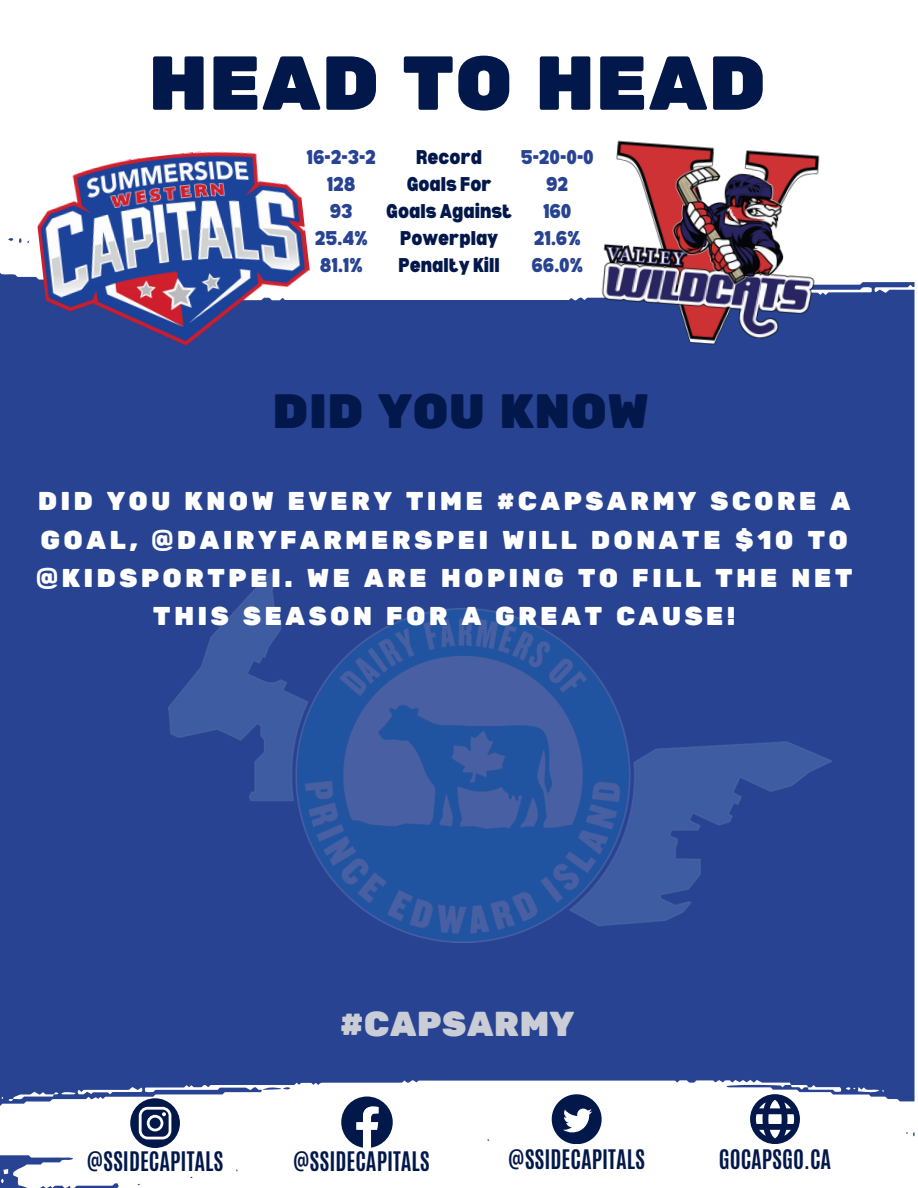
<style>
.page{position:relative;width:918px;height:1188px;background:#fff}
.page>*{position:absolute;margin:0;border:0;box-sizing:border-box;transform-origin:0 0}
.t1{font:76.35px "Rubik One";color:#03184a}
.t2{font:48px "Rubik One";color:#03184a}
.t3{font:34.5px "Rubik One";color:#cacdd5}
.t4{font:25.65px/38.2px "Rubik One";letter-spacing:.12em;color:#fff;text-align:center}
.t5{font:700 22.5px "Antonio";color:#03184a}
.t6{font:900 semi-condensed 19.5px "Bernoru";color:#03184a}
.t7{font:900 semi-condensed 19.5px "Bernoru";color:#274392}
</style>
<div class="page">
<div style="left:0;top:301px;width:915px;height:779px;background:#274392"></div>
<svg style="left:0;top:1080px;width:915px;height:108px"></svg>
<svg style="left:1px;top:1169px;width:7px;height:14px"></svg>
<svg style="left:9px;top:1087px;width:171px;height:61px"></svg>
<svg style="left:341px;top:1097px;width:52px;height:51px"></svg>
<svg style="left:552px;top:1094px;width:49px;height:50px"></svg>
<svg style="left:750px;top:1085px;width:134px;height:59px"></svg>
<img style="left:168px;top:571px;width:663px;height:371px">
<svg style="left:0;top:233px;width:915px;height:68px"></svg>
<svg style="left:885px;top:285px;width:30px;height:8px"></svg>
<img style="left:31px;top:151px;width:286px;height:210px">
<img style="left:525px;top:140px;width:360px;height:274px">
<p class="t1" style="left:148px;top:39px;width:619px">HEAD TO HEAD</p>
<p class="t6" style="left:416px;top:146px;width:67px">Record</p>
<p class="t6" style="left:407px;top:173px;width:87px">Goals For</p>
<p class="t6" style="left:386px;top:200px;width:127px">Goals Against</p>
<p class="t6" style="left:400px;top:227px;width:100px">Powerplay</p>
<p class="t6" style="left:399px;top:254px;width:103px">Penalty Kill</p>
<p class="t7" style="left:307px;top:146px;width:71px">16-2-3-2</p>
<p class="t7" style="left:327px;top:173px;width:30px">128</p>
<p class="t7" style="left:330px;top:200px;width:24px">93</p>
<p class="t7" style="left:315px;top:227px;width:54px">25.4%</p>
<p class="t7" style="left:320px;top:254px;width:44px">81.1%</p>
<p class="t7" style="left:521px;top:146px;width:75px">5-20-0-0</p>
<p class="t7" style="left:546px;top:173px;width:24px">92</p>
<p class="t7" style="left:543px;top:200px;width:30px">160</p>
<p class="t7" style="left:534px;top:227px;width:48px">21.6%</p>
<p class="t7" style="left:531px;top:254px;width:53px">66.0%</p>
<p class="t2" style="left:272px;top:383px;width:379px">DID YOU KNOW</p>
<p class="t4" style="left:36px;top:483px;width:819px">DID YOU KNOW EVERY TIME #CAPSARMY SCORE A GOAL, @DAIRYFARMERSPEI WILL DONATE $10 TO @KIDSPORTPEI. WE ARE HOPING TO FILL THE NET THIS SEASON FOR A GREAT CAUSE!</p>
<p class="t3" style="left:340px;top:1004px;width:236px">#CAPSARMY</p>
<p class="t5" style="left:87px;top:1145px;width:138px">@SSIDECAPITALS</p>
<p class="t5" style="left:293px;top:1145px;width:138px">@SSIDECAPITALS</p>
<p class="t5" style="left:508px;top:1143px;width:138px">@SSIDECAPITALS</p>
<p class="t5" style="left:719px;top:1143px;width:114px">GOCAPSGO.CA</p>
</div>
